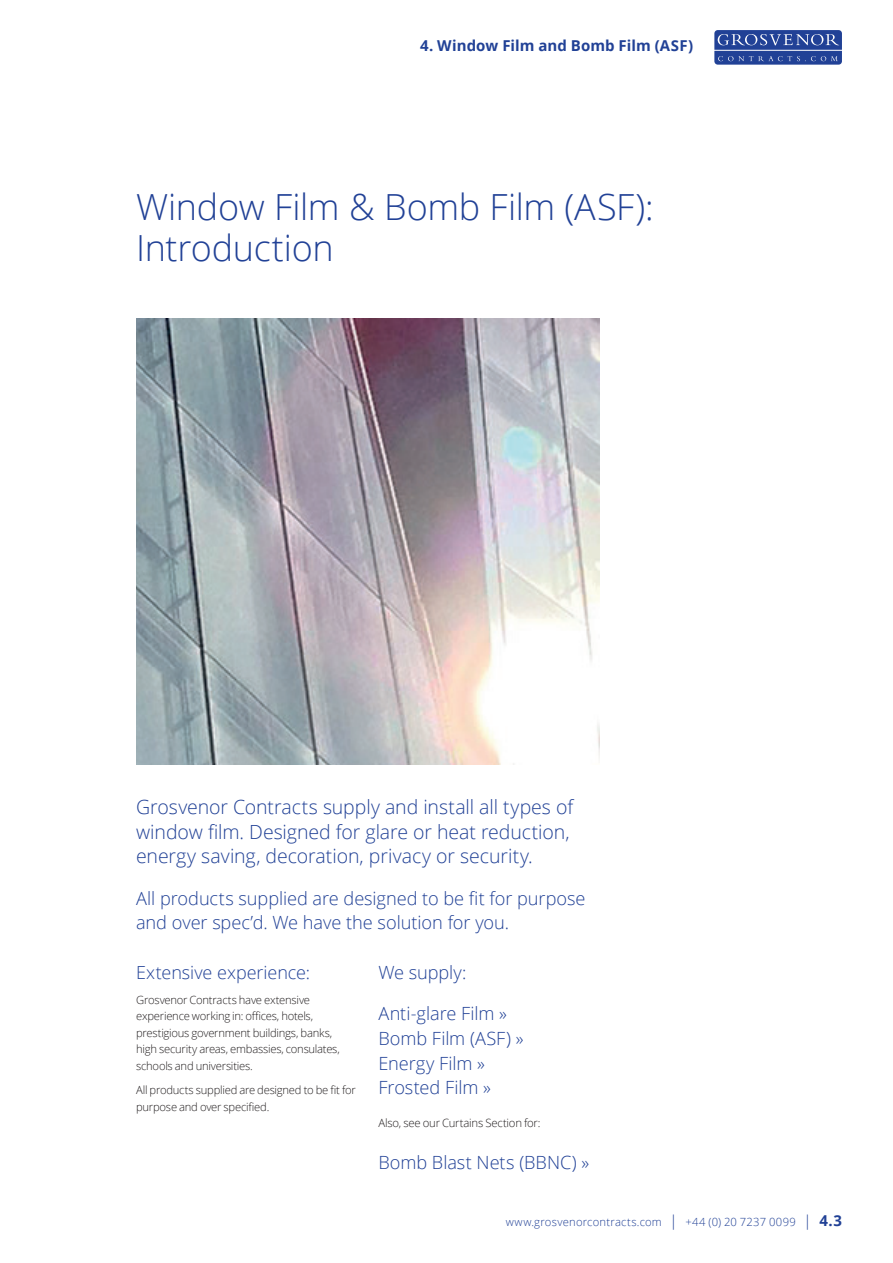
<style>
.page{position:relative;width:893px;height:1263px;background:#fff}
.page>*{position:absolute;margin:0;border:0;box-sizing:border-box;transform-origin:0 0}
.t1{font:300 36px/41.2px "Open Sans";letter-spacing:-.01em;color:#214196}
.t2{font:300 19.5px/24.8px "Open Sans";letter-spacing:-.005em;color:#214196}
.t3{font:300 18.15px/24.8px "Open Sans";letter-spacing:-.005em;color:#214196}
.t4{font:300 18px "Open Sans";letter-spacing:-.005em;color:#214196}
.t5{font:700 15px "Open Sans";letter-spacing:.005em;color:#214196}
.t6{font:300 11.4px "Open Sans";letter-spacing:-.02em;color:#231f20}
.t7{font:300 11.25px/16.5px "Open Sans";letter-spacing:-.02em;color:#231f20}
.t8{font:300 11.25px "Open Sans";letter-spacing:.02em;color:#214196}
.s1{font-size:15px}
.s2{font-weight:700;font-size:15px}
</style>
<div class="page">
<svg style="left:714px;top:30px;width:128px;height:35px;background:#3e59a3"></svg>
<img style="left:136px;top:319px;width:464px;height:445px">
<h3 class="t5" style="left:420px;top:35px;width:274px">4. Window Film and Bomb Film (ASF)</h3>
<h1 class="t1" style="left:136px;top:185px;width:519px">Window Film &amp; Bomb Film (ASF):<br>Introduction</h1>
<h2 class="t2" style="left:136px;top:794px;width:439px">Grosvenor Contracts supply and install all types of window film. Designed for glare or heat reduction, energy saving, decoration, privacy or security.</h2>
<h3 class="t3" style="left:136px;top:885px;width:451px">All products supplied are designed to be fit for purpose and over spec’d. We have the solution for you.</h3>
<h3 class="t4" style="left:136px;top:960px;width:175px">Extensive experience:</h3>
<p class="t7" style="left:136px;top:991px;width:205px">Grosvenor Contracts have extensive experience working in: offices, hotels, prestigious government buildings, banks, high security areas, embassies, consulates, schools and universities.</p>
<p class="t7" style="left:136px;top:1082px;width:221px">All products supplied are designed to be fit for purpose and over specified.</p>
<h3 class="t3" style="left:378px;top:959px;width:90px">We supply:</h3>
<h3 class="t3" style="left:378px;top:1001px;width:147px">Anti-glare Film »<br>Bomb Film (ASF) »<br>Energy Film »<br>Frosted Film »</h3>
<p class="t6" style="left:378px;top:1115px;width:164px">Also, see our Curtains Section for:</p>
<h3 class="t3" style="left:378px;top:1149px;width:212px">Bomb Blast Nets (BBNC) »</h3>
<p class="t8" style="left:506px;top:1215px;width:338px">www.grosvenorcontracts.com <span class="s1">|</span> +44 (0) 20 7237 0099 <span class="s1">|</span> <span class="s2">4.3</span></p>
</div>
